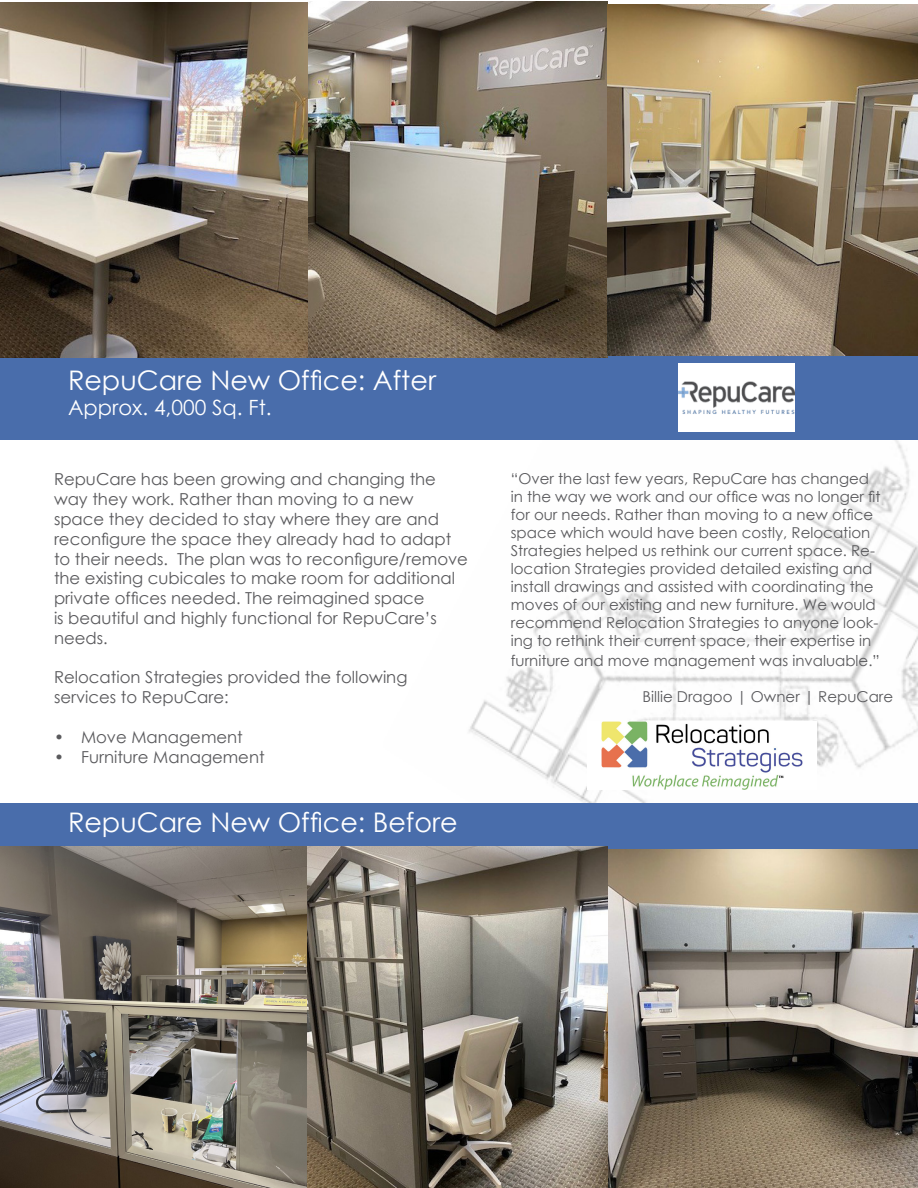
<style>
.page{position:relative;width:918px;height:1188px;background:#fff}
.page>*{position:absolute;margin:0;border:0;box-sizing:border-box;transform-origin:0 0}
.t1{font:27px "Century Gothic";color:#fff}
.t2{font:21px "Century Gothic";color:#fff}
.t3{font:16.5px/19.8px "Century Gothic";color:#5a5a5d}
.t4{font:15px/18px "Century Gothic";color:#5a5a5d}
</style>
<div class="page">
<img style="left:469px;top:440px;width:449px;height:363px">
<div style="left:0;top:355px;width:918px;height:85px;background:#496dab"></div>
<div style="left:1px;top:803px;width:917px;height:47px;background:#496dab"></div>
<img style="left:588px;top:722px;width:228px;height:68px">
<img style="left:1px;top:1px;width:607px;height:356px">
<img style="left:608px;top:850px;width:309px;height:338px">
<img style="left:1px;top:847px;width:607px;height:341px">
<img style="left:608px;top:4px;width:310px;height:352px">
<img style="left:679px;top:364px;width:115px;height:68px">
<p class="t1" style="left:68px;top:361px;width:370px">RepuCare New Office: After</p>
<p class="t2" style="left:68px;top:393px;width:205px">Approx. 4,000 Sq. Ft.</p>
<p class="t3" style="left:54px;top:469px;width:416px">RepuCare has been growing and changing the way they work. Rather than moving to a new space they decided to stay where they are and reconfigure the space they already had to adapt to their needs. The plan was to reconfigure/remove the existing cubicales to make room for additional private offices needed. The reimagined space<br>is beautiful and highly functional for RepuCare’s needs.</p>
<p class="t3" style="left:54px;top:667px;width:355px">Relocation Strategies provided the following services to RepuCare:</p>
<p class="t3" style="left:54px;top:727px;width:190px">• Move Management</p>
<p class="t3" style="left:54px;top:747px;width:212px">• Furniture Management</p>
<p class="t1" style="left:68px;top:804px;width:391px">RepuCare New Office: Before</p>
<p class="t4" style="left:511px;top:470px;width:371px">“Over the last few years, RepuCare has changed in the way we work and our office was no longer fit for our needs. Rather than moving to a new office space which would have been costly, Relocation Strategies helped us rethink our current space. Re&shy;location Strategies provided detailed existing and install drawings and assisted with coordinating the moves of our existing and new furniture. We would recommend Relocation Strategies to anyone look&shy;ing to rethink their current space, their expertise in</p>
<p class="t4" style="left:511px;top:651px;width:370px">furniture and move management was invaluable.”</p>
<p class="t4" style="left:642px;top:687px;width:252px">Billie Dragoo | Owner | RepuCare</p>
</div>
